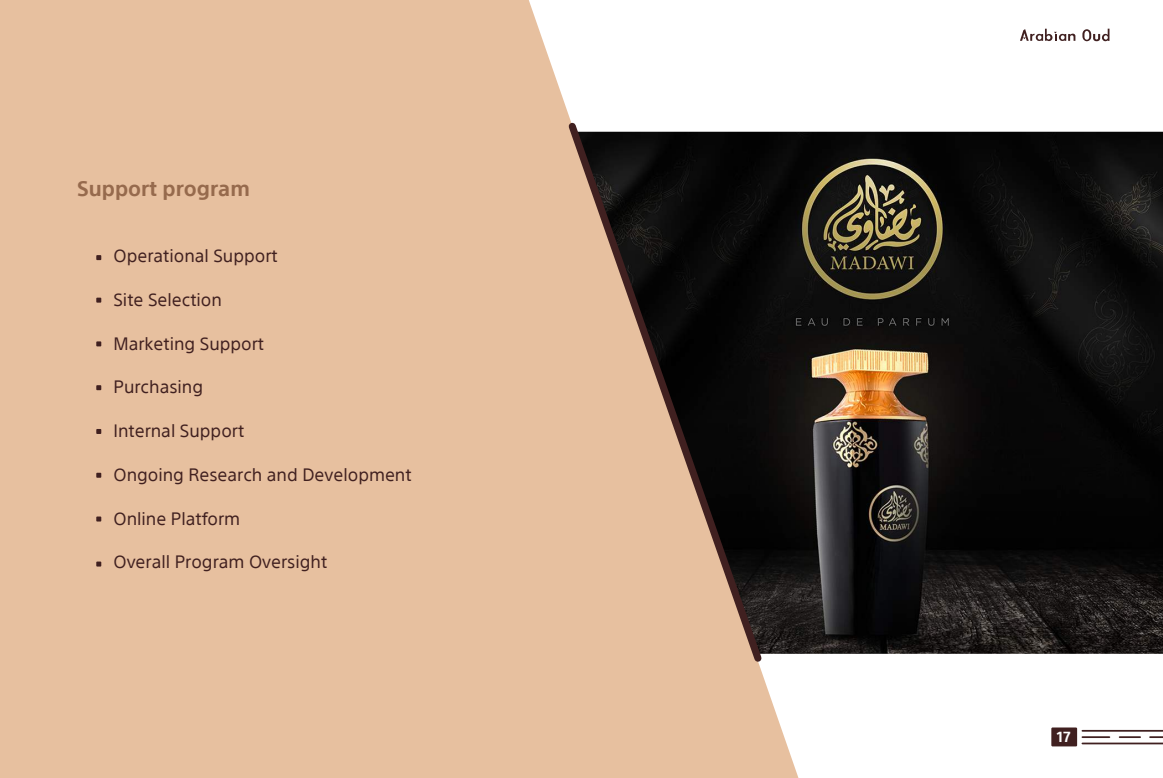
<style>
.page{position:relative;width:1163px;height:778px;background:#fff}
.page>*{position:absolute;margin:0;border:0;box-sizing:border-box;transform-origin:0 0}
.t1{font:700 20.88px "SST Arabic";color:#966a4d}
.t2{font:17.5px "SST Arabic";color:#402020}
.t3{font:700 14.25px "SST Arabic";color:#fff}
</style>
<div class="page">
<div style="left:0;top:0;width:798px;height:778px;background:#e7c09f"></div>
<img style="left:767px;top:132px;width:395px;height:521px">
<svg style="left:563px;top:117px;width:204px;height:550px;background:#7d6959"></svg>
<svg style="left:96px;top:255px;width:5px;height:5px"></svg>
<svg style="left:96px;top:297px;width:5px;height:5px"></svg>
<svg style="left:96px;top:341px;width:5px;height:5px"></svg>
<svg style="left:96px;top:385px;width:5px;height:5px"></svg>
<svg style="left:96px;top:429px;width:5px;height:5px"></svg>
<svg style="left:96px;top:472px;width:5px;height:5px"></svg>
<svg style="left:96px;top:516px;width:5px;height:5px"></svg>
<svg style="left:96px;top:561px;width:5px;height:5px"></svg>
<hr style="left:1082px;top:742px;width:80px;height:2px;background:#402020">
<hr style="left:1082px;top:729px;width:80px;height:2px;background:#402020">
<svg style="left:1150px;top:736px;width:12px;height:2px"></svg>
<hr style="left:1119px;top:736px;width:21px;height:2px;background:#402020">
<hr style="left:1082px;top:736px;width:27px;height:2px;background:#402020">
<div style="left:1051px;top:727px;width:26px;height:19px;background:#402020"></div>
<svg style="left:1082px;top:29px;width:27px;height:12px"></svg>
<svg style="left:1020px;top:29px;width:55px;height:12px"></svg>
<p class="t1" style="left:77px;top:177px;width:174px">Support program</p>
<p class="t2" style="left:113px;top:246px;width:166px">Operational Support</p>
<p class="t2" style="left:113px;top:289px;width:110px">Site Selection</p>
<p class="t2" style="left:113px;top:333px;width:152px">Marketing Support</p>
<p class="t2" style="left:113px;top:377px;width:91px">Purchasing</p>
<p class="t2" style="left:113px;top:421px;width:132px">Internal Support</p>
<p class="t2" style="left:113px;top:464px;width:300px">Ongoing Research and Development</p>
<p class="t2" style="left:113px;top:508px;width:128px">Online Platform</p>
<p class="t2" style="left:113px;top:552px;width:215px">Overall Program Oversight</p>
<p class="t3" style="left:1056px;top:729px;width:15px">17</p>
</div>
